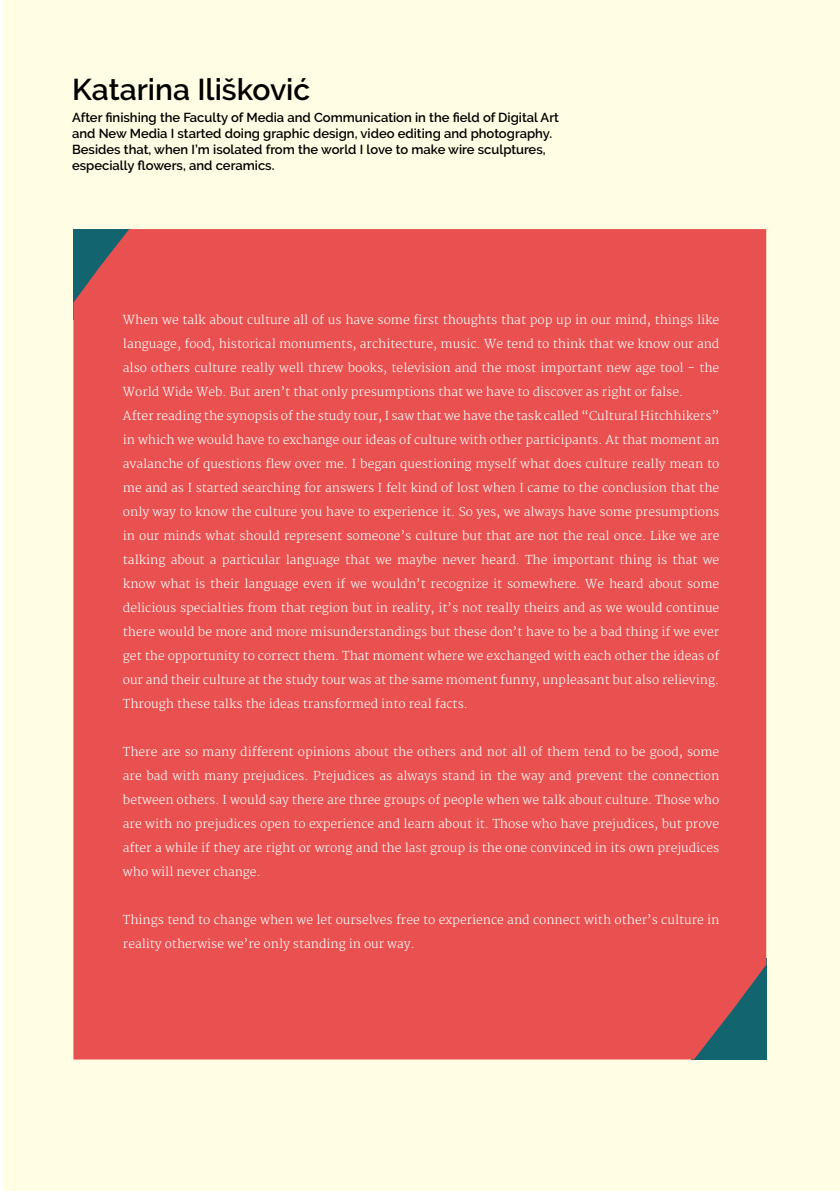
<style>
.page{position:relative;width:840px;height:1191px;background:#fff}
.page>*{position:absolute;margin:0;border:0;box-sizing:border-box;transform-origin:0 0}
.t1{font:600 30px "Raleway";color:#000}
.t2{font:600 13px/16px "Raleway";color:#000}
.t3{font:300 12px/24px "Merriweather";color:#fff}
</style>
<div class="page">
<div style="left:3px;top:0;width:836px;height:1191px;background:#fffde3"></div>
<div style="left:73px;top:229px;width:692px;height:830px;background:#e95150"></div>
<h1 class="t1" style="left:72px;top:72px;width:240px">Katarina Ilišković</h1>
<p class="t2" style="left:72px;top:110px;width:488px">After finishing the Faculty of Media and Communication in the field of Digital Art and New Media I started doing graphic design, video editing and photography.<br>Besides that, when I’m isolated from the world I love to make wire sculptures, especially flowers, and ceramics.</p>
<p class="t3" style="left:123px;top:308px;width:597px">When we talk about culture all of us have some first thoughts that pop up in our mind, things like language, food, historical monuments, architecture, music. We tend to think that we know our and also others culture really well threw books, television and the most important new age tool - the World Wide Web. But aren’t that only presumptions that we have to discover as right or false.<br>After reading the synopsis of the study tour, I saw that we have the task called “Cultural Hitchhikers” in which we would have to exchange our ideas of culture with other participants. At that moment an avalanche of questions flew over me. I began questioning myself what does culture really mean to me and as I started searching for answers I felt kind of lost when I came to the conclusion that the only way to know the culture you have to experience it. So yes, we always have some presumptions in our minds what should represent someone’s culture but that are not the real once. Like we are talking about a particular language that we maybe never heard. The important thing is that we know what is their language even if we wouldn’t recognize it somewhere. We heard about some delicious specialties from that region but in reality, it’s not really theirs and as we would continue there would be more and more misunderstandings but these don’t have to be a bad thing if we ever get the opportunity to correct them. That moment where we exchanged with each other the ideas of our and their culture at the study tour was at the same moment funny, unpleasant but also relieving.<br>Through these talks the ideas transformed into real facts.</p>
<p class="t3" style="left:123px;top:740px;width:597px;text-align:justify">There are so many different opinions about the others and not all of them tend to be good, some are bad with many prejudices. Prejudices as always stand in the way and prevent the connection between others. I would say there are three groups of people when we talk about culture. Those who are with no prejudices open to experience and learn about it. Those who have prejudices, but prove after a while if they are right or wrong and the last group is the one convinced in its own prejudices who will never change.</p>
<p class="t3" style="left:123px;top:908px;width:597px">Things tend to change when we let ourselves free to experience and connect with other’s culture in reality otherwise we’re only standing in our way.</p>
</div>
